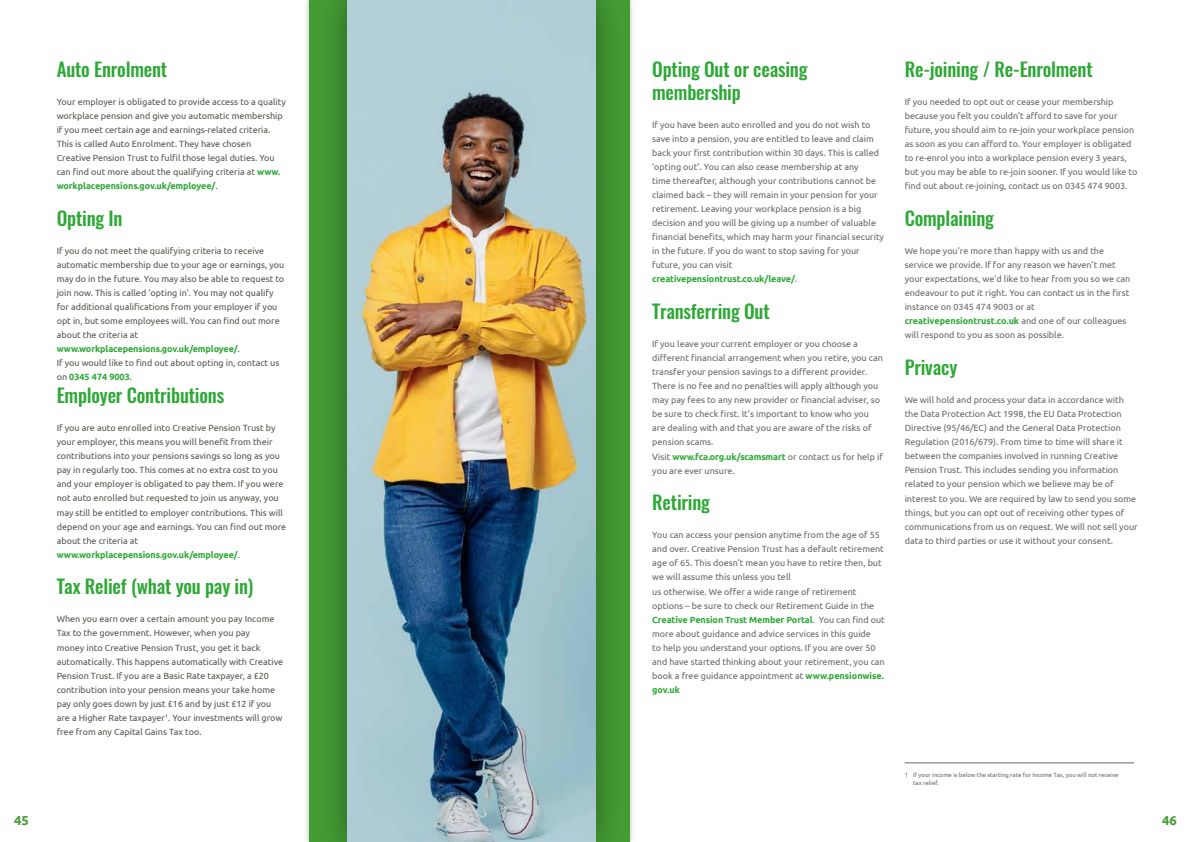
<style>
.page{position:relative;width:1191px;height:842px;background:#fff}
.page>*{position:absolute;margin:0;border:0;box-sizing:border-box;transform-origin:0 0}
.t1{font:500 19px/23px "Oswald";letter-spacing:-.01em;color:#2ea836}
.t2{font:700 13px "Ubuntu";color:#459c35}
.t3{font:9px/14px "Ubuntu";color:#666665}
.t4{font:9px/14px "Ubuntu";color:#55554e}
.t5{font:6px/8px "Ubuntu";color:#666665}
.s1{font-weight:700;color:#2ea836}
</style>
<div class="page">
<hr style="left:904px;top:763px;width:230px;height:1px;background:#666665">
<div style="left:303px;top:0;width:332px;height:842px;background:#000;opacity:.25"></div>
<div style="left:309px;top:0;width:321px;height:842px;background:#459c35"></div>
<div style="left:315px;top:0;width:312px;height:842px;background:#000;opacity:.4"></div>
<img style="left:347px;top:0;width:248px;height:842px">
<h1 class="t1" style="left:57px;top:59px;width:112px">Auto Enrolment</h1>
<p class="t4" style="left:57px;top:95px;width:231px">Your employer is obligated to provide access to a quality workplace pension and give you automatic membership if you meet certain age and earnings-related criteria.<br>This is called Auto Enrolment. They have chosen Creative Pension Trust to fulfil those legal duties. You can find out more about the qualifying criteria at <span class="s1">www. workplacepensions.gov.uk/employee/</span>.</p>
<h1 class="t1" style="left:57px;top:208px;width:67px">Opting In</h1>
<p class="t4" style="left:57px;top:244px;width:229px">If you do not meet the qualifying criteria to receive automatic membership due to your age or earnings, you may do in the future. You may also be able to request to join now. This is called ‘opting in’. You may not qualify for additional qualifications from your employer if you opt in, but some employees will. You can find out more about the criteria at <span class="s1">www.workplacepensions.gov.uk/employee/</span>.<br>If you would like to find out about opting in, contact us on <span class="s1">0345 474 9003</span>.</p>
<h1 class="t1" style="left:57px;top:385px;width:169px">Employer Contributions</h1>
<p class="t4" style="left:57px;top:421px;width:231px">If you are auto enrolled into Creative Pension Trust by your employer, this means you will benefit from their contributions into your pensions savings so long as you pay in regularly too. This comes at no extra cost to you and your employer is obligated to pay them. If you were not auto enrolled but requested to join us anyway, you may still be entitled to employer contributions. This will depend on your age and earnings. You can find out more about the criteria at <span class="s1">www.workplacepensions.gov.uk/employee/</span>.</p>
<h1 class="t1" style="left:57px;top:576px;width:198px">Tax Relief (what you pay in)</h1>
<p class="t4" style="left:57px;top:612px;width:228px">When you earn over a certain amount you pay Income Tax to the government. However, when you pay<br>money into Creative Pension Trust, you get it back automatically. This happens automatically with Creative Pension Trust. If you are a Basic Rate taxpayer, a £20 contribution into your pension means your take home pay only goes down by just £16 and by just £12 if you are a Higher Rate taxpayer<sup>1</sup>. Your investments will grow free from any Capital Gains Tax too.</p>
<h1 class="t1" style="left:652px;top:59px;width:157px">Opting Out or ceasing membership</h1>
<p class="t3" style="left:652px;top:118px;width:233px">If you have been auto enrolled and you do not wish to save into a pension, you are entitled to leave and claim back your first contribution within 30 days. This is called ‘opting out’. You can also cease membership at any<br>time thereafter, although your contributions cannot be claimed back – they will remain in your pension for your retirement. Leaving your workplace pension is a big decision and you will be giving up a number of valuable financial benefits, which may harm your financial security in the future. If you do want to stop saving for your future, you can visit<br><span class="s1">creativepensiontrust.co.uk/leave/</span>.</p>
<h1 class="t1" style="left:652px;top:301px;width:119px">Transferring Out</h1>
<p class="t3" style="left:652px;top:337px;width:232px">If you leave your current employer or you choose a different financial arrangement when you retire, you can transfer your pension savings to a different provider.<br>There is no fee and no penalties will apply although you may pay fees to any new provider or financial adviser, so be sure to check first. It’s important to know who you are dealing with and that you are aware of the risks of pension scams.<br>Visit <span class="s1">www.fca.org.uk/scamsmart</span> or contact us for help if you are ever unsure.</p>
<h1 class="t1" style="left:652px;top:492px;width:59px">Retiring</h1>
<p class="t3" style="left:652px;top:528px;width:234px">You can access your pension anytime from the age of 55 and over. Creative Pension Trust has a default retirement age of 65. This doesn’t mean you have to retire then, but we will assume this unless you tell<br>us otherwise. We offer a wide range of retirement options – be sure to check our Retirement Guide in the <span class="s1">Creative Pension Trust Member Portal</span>. You can find out more about guidance and advice services in this guide<br>to help you understand your options. If you are over 50 and have started thinking about your retirement, you can book a free guidance appointment at <span class="s1">www.pensionwise. gov.uk</span></p>
<h1 class="t1" style="left:904px;top:59px;width:189px">Re-joining / Re-Enrolment</h1>
<p class="t3" style="left:904px;top:95px;width:234px">If you needed to opt out or cease your membership because you felt you couldn’t afford to save for your future, you should aim to re-join your workplace pension as soon as you can afford to. Your employer is obligated to re-enrol you into a workplace pension every 3 years, but you may be able to re-join sooner. If you would like to find out about re-joining, contact us on 0345 474 9003.</p>
<h1 class="t1" style="left:904px;top:208px;width:91px">Complaining</h1>
<p class="t3" style="left:904px;top:244px;width:227px">We hope you’re more than happy with us and the service we provide. If for any reason we haven’t met your expectations, we’d like to hear from you so we can endeavour to put it right. You can contact us in the first instance on 0345 474 9003 or at <span class="s1">creativepensiontrust.co.uk</span> and one of our colleagues will respond to you as soon as possible.</p>
<h1 class="t1" style="left:904px;top:357px;width:54px">Privacy</h1>
<p class="t3" style="left:904px;top:393px;width:234px">We will hold and process your data in accordance with the Data Protection Act 1998, the EU Data Protection Directive (95/46/EC) and the General Data Protection Regulation (2016/679). From time to time will share it between the companies involved in running Creative Pension Trust. This includes sending you information related to your pension which we believe may be of interest to you. We are required by law to send you some things, but you can opt out of receiving other types of communications from us on request. We will not sell your data to third parties or use it without your consent.</p>
<p class="t5" style="left:913px;top:771px;width:207px;text-indent:-9px">1 If your income is below the starting rate for Income Tax, you will not receive tax relief.</p>
<h2 class="t2" style="left:14px;top:813px;width:16px">45</h2>
<h2 class="t2" style="left:1162px;top:813px;width:16px">46</h2>
</div>
